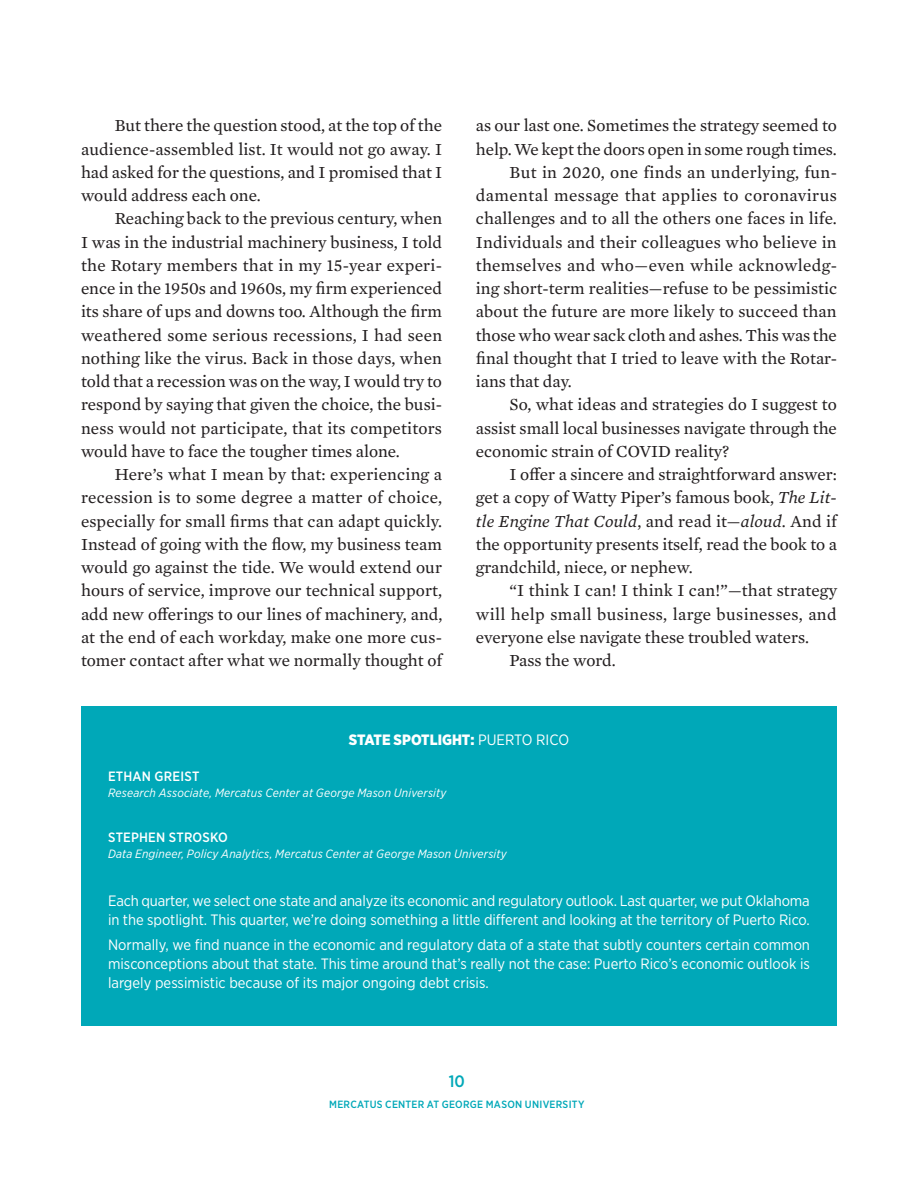
<style>
.page{position:relative;width:918px;height:1188px;background:#fff}
.page>*{position:absolute;margin:0;border:0;box-sizing:border-box;transform-origin:0 0}
.t1{font:17.25px/23.2px "Mercury Text G2";color:#231f20;text-align:justify}
.t2{font:17.25px "Mercury Text G2";letter-spacing:.02em;color:#231f20}
.t3{font:italic 17.25px "Mercury Text G2";letter-spacing:.01em;color:#231f20}
.t4{font:17.25px "Mercury Text G2";letter-spacing:.025em;color:#231f20}
.t5{font:500 16.5px "Gotham Narrow";color:#00a8b8}
.t6{font:15px/18.8px "Gotham Narrow";letter-spacing:-.005em;color:#fff}
.t7{font:900 15px "Gotham Narrow";color:#fff}
.t8{font:500 13.5px "Gotham Narrow";letter-spacing:.015em;color:#fff}
.t9{font:italic 12px "Gotham Narrow";letter-spacing:.015em;color:#fff}
.t10{font:500 10.5px "Gotham Narrow";letter-spacing:.025em;color:#00a8b8}
.s1{font-style:italic}
.s2{font-style:normal}
.s3{font-weight:400}
</style>
<div class="page">
<div style="left:81px;top:706px;width:756px;height:320px;background:#00a8b8"></div>
<p class="t1" style="left:81px;top:113px;width:363px;text-indent:34px">But there the question stood, at the top of the audience-assembled list. It would not go away. I had asked for the questions, and I promised that I would address each one.</p>
<p class="t1" style="left:81px;top:206px;width:363px;text-indent:34px">Reaching back to the previous century, when I was in the industrial machinery business, I told the Rotary members that in my 15-year experi&shy;ence in the 1950s and 1960s, my firm experienced its share of ups and downs too. Although the firm weathered some serious recessions, I had seen nothing like the virus. Back in those days, when told that a recession was on the way, I would try to respond by saying that given the choice, the busi&shy;ness would not participate, that its competitors would have to face the tougher times alone.</p>
<p class="t1" style="left:81px;top:462px;width:363px;text-indent:34px">Here’s what I mean by that: experiencing a recession is to some degree a matter of choice, especially for small firms that can adapt quickly.<br>Instead of going with the flow, my business team would go against the tide. We would extend our hours of service, improve our technical support, add new offerings to our lines of machinery, and, at the end of each workday, make one more cus&shy;tomer contact after what we normally thought of</p>
<p class="t1" style="left:476px;top:113px;width:363px">as our last one. Sometimes the strategy seemed to</p>
<p class="t1" style="left:476px;top:136px;width:362px">help. We kept the doors open in some rough times.</p>
<p class="t2" style="left:510px;top:160px;width:329px">But in 2020, one finds an underlying, fun-</p>
<p class="t4" style="left:476px;top:183px;width:363px">damental message that applies to coronavirus</p>
<p class="t1" style="left:476px;top:206px;width:362px">challenges and to all the others one faces in life.</p>
<p class="t1" style="left:476px;top:229px;width:362px">Individuals and their colleagues who believe in</p>
<p class="t2" style="left:476px;top:253px;width:363px">themselves and who—even while acknowledg-</p>
<p class="t1" style="left:476px;top:276px;width:363px">ing short-term realities—refuse to be pessimistic</p>
<p class="t1" style="left:476px;top:299px;width:362px">about the future are more likely to succeed than</p>
<p class="t1" style="left:476px;top:322px;width:363px">those who wear sack cloth and ashes. This was the</p>
<p class="t1" style="left:476px;top:345px;width:363px">final thought that I tried to leave with the Rotar-</p>
<p class="t1" style="left:476px;top:369px;width:97px">ians that day.</p>
<p class="t1" style="left:510px;top:392px;width:329px">So, what ideas and strategies do I suggest to</p>
<p class="t1" style="left:476px;top:415px;width:363px">assist small local businesses navigate through the</p>
<p class="t1" style="left:476px;top:438px;width:255px">economic strain of COVID reality?</p>
<p class="t1" style="left:510px;top:462px;width:329px">I offer a sincere and straightforward answer:</p>
<p class="t1" style="left:476px;top:485px;width:363px">get a copy of Watty Piper’s famous book, <span class="s1">The Lit-</span></p>
<p class="t3" style="left:476px;top:508px;width:363px">tle Engine That Could<span class="s2">, and read it—</span>aloud<span class="s2">. And if</span></p>
<p class="t1" style="left:476px;top:531px;width:363px">the opportunity presents itself, read the book to a</p>
<p class="t1" style="left:476px;top:555px;width:218px">grandchild, niece, or nephew.</p>
<p class="t1" style="left:510px;top:578px;width:329px">“I think I can! I think I can!”—that strategy</p>
<p class="t2" style="left:476px;top:601px;width:362px">will help small business, large businesses, and</p>
<p class="t1" style="left:476px;top:624px;width:335px">everyone else navigate these troubled waters.</p>
<p class="t1" style="left:510px;top:648px;width:108px">Pass the word.</p>
<p class="t7" style="left:349px;top:730px;width:222px">STATE SPOTLIGHT: <span class="s3">PUERTO RICO</span></p>
<p class="t8" style="left:108px;top:768px;width:93px">ETHAN GREIST</p>
<p class="t9" style="left:108px;top:785px;width:340px">Research Associate, Mercatus Center at George Mason University</p>
<p class="t8" style="left:108px;top:829px;width:121px">STEPHEN STROSKO</p>
<p class="t9" style="left:108px;top:846px;width:400px">Data Engineer, Policy Analytics, Mercatus Center at George Mason University</p>
<p class="t6" style="left:108px;top:891px;width:703px">Each quarter, we select one state and analyze its economic and regulatory outlook. Last quarter, we put Oklahoma in the spotlight. This quarter, we’re doing something a little different and looking at the territory of Puerto Rico.</p>
<p class="t6" style="left:108px;top:935px;width:704px;text-align:justify">Normally, we find nuance in the economic and regulatory data of a state that subtly counters certain common misconceptions about that state. This time around that’s really not the case: Puerto Rico’s economic outlook is largely pessimistic because of its major ongoing debt crisis.</p>
<p class="t5" style="left:449px;top:1070px;width:18px">10</p>
<p class="t10" style="left:329px;top:1097px;width:257px">MERCATUS CENTER AT GEORGE MASON UNIVERSITY</p>
</div>
